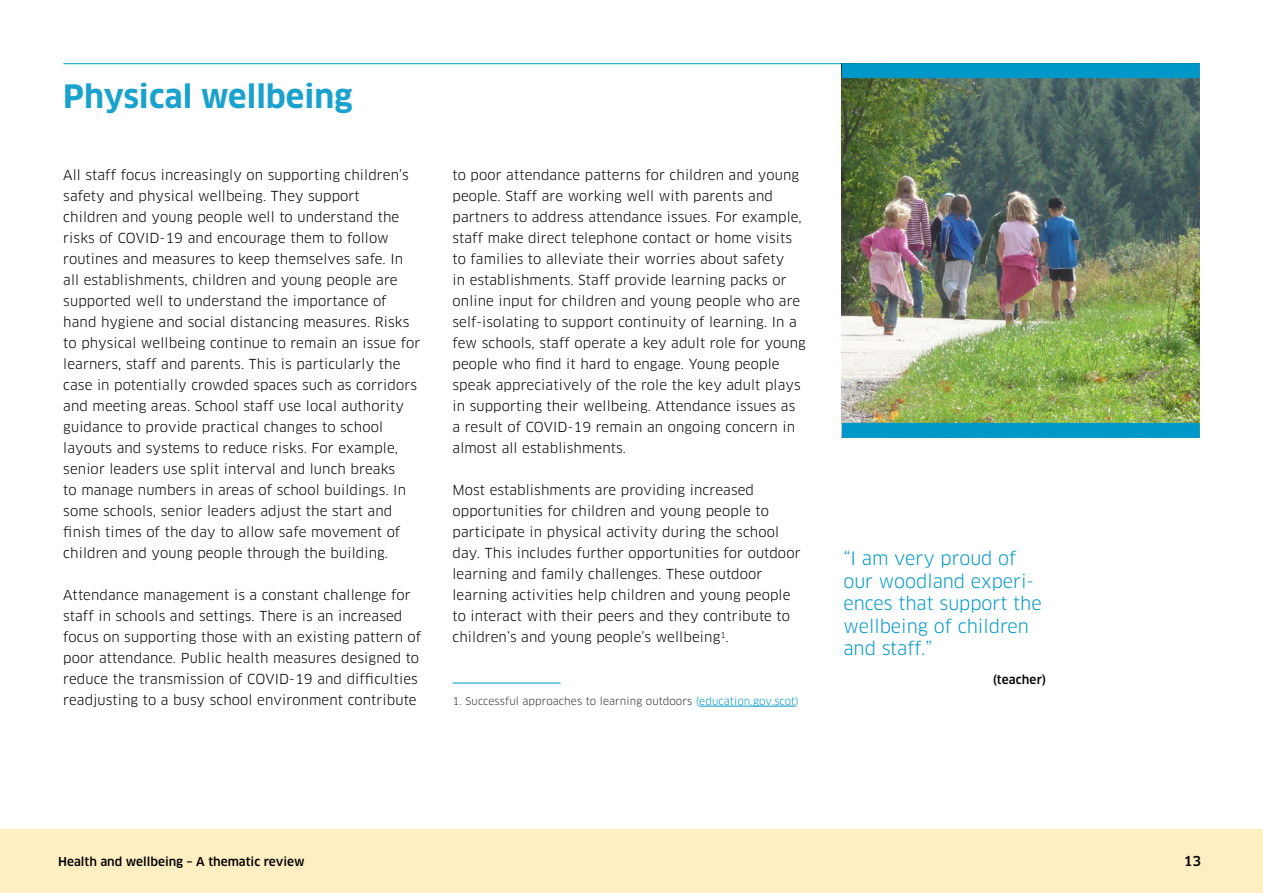
<style>
.page{position:relative;width:1263px;height:893px;background:#fff}
.page>*{position:absolute;margin:0;border:0;box-sizing:border-box;transform-origin:0 0}
.t1{font:700 31.5px "Clan OT";color:#1aa2ce}
.quotes{font:18px/22.5px "Clan OT";color:#0098c9}
.t2{font:13.5px/21px "Clan OT";letter-spacing:.01em;color:#000}
.t3{font:500 13.5px "Clan OT";color:#000}
.t4{font:500 12px "Clan OT";color:#000}
.Footnotes{font:10.5px "Clan OT";letter-spacing:.01em;color:#333}
.s1{color:#0098c9}
</style>
<div class="page">
<hr style="left:63px;top:63px;width:1137px;height:1px;background:#0098c9">
<hr style="left:452px;top:683px;width:108px;height:1px;background:#0098c9">
<hr style="left:699px;top:706px;width:96px;height:1px;background:#0098c9">
<img style="left:842px;top:78px;width:358px;height:345px">
<div style="left:842px;top:63px;width:358px;height:15px;background:#0098c9"></div>
<div style="left:842px;top:423px;width:358px;height:15px;background:#0098c9"></div>
<div style="left:0;top:829px;width:1263px;height:64px;background:#feefc2"></div>
<h1 class="t1" style="left:63px;top:78px;width:291px">Physical wellbeing</h1>
<p class="t2" style="left:63px;top:165px;width:358px">All staff focus increasingly on supporting children’s safety and physical wellbeing. They support<br>children and young people well to understand the risks of COVID-19 and encourage them to follow routines and measures to keep themselves safe. In all establishments, children and young people are supported well to understand the importance of hand hygiene and social distancing measures. Risks to physical wellbeing continue to remain an issue for learners, staff and parents. This is particularly the case in potentially crowded spaces such as corridors and meeting areas. School staff use local authority guidance to provide practical changes to school layouts and systems to reduce risks. For example, senior leaders use split interval and lunch breaks<br>to manage numbers in areas of school buildings. In some schools, senior leaders adjust the start and finish times of the day to allow safe movement of children and young people through the building.</p>
<p class="t2" style="left:63px;top:585px;width:359px">Attendance management is a constant challenge for staff in schools and settings. There is an increased focus on supporting those with an existing pattern of poor attendance. Public health measures designed to reduce the transmission of COVID-19 and difficulties readjusting to a busy school environment contribute</p>
<p class="t2" style="left:452px;top:165px;width:355px">to poor attendance patterns for children and young people. Staff are working well with parents and partners to address attendance issues. For example, staff make direct telephone contact or home visits to families to alleviate their worries about safety<br>in establishments. Staff provide learning packs or online input for children and young people who are self-isolating to support continuity of learning. In a few schools, staff operate a key adult role for young people who find it hard to engage. Young people speak appreciatively of the role the key adult plays in supporting their wellbeing. Attendance issues as a result of COVID-19 remain an ongoing concern in almost all establishments.</p>
<p class="t2" style="left:452px;top:480px;width:350px">Most establishments are providing increased opportunities for children and young people to participate in physical activity during the school day. This includes further opportunities for outdoor learning and family challenges. These outdoor learning activities help children and young people to interact with their peers and they contribute to children’s and young people’s wellbeing<sup>1</sup>.</p>
<p class="Footnotes" style="left:452px;top:695px;width:348px">1. Successful approaches to learning outdoors <span class="s1">(education.gov.scot)</span></p>
<p class="quotes" style="left:843px;top:547px;width:200px">“I am very proud of our woodland experi&shy;ences that support the wellbeing of children and staff.”</p>
<p class="t4" style="left:993px;top:673px;width:55px">(teacher)</p>
<p class="t4" style="left:58px;top:854px;width:248px">Health and wellbeing – A thematic review</p>
<p class="t3" style="left:1184px;top:853px;width:19px">13</p>
</div>
